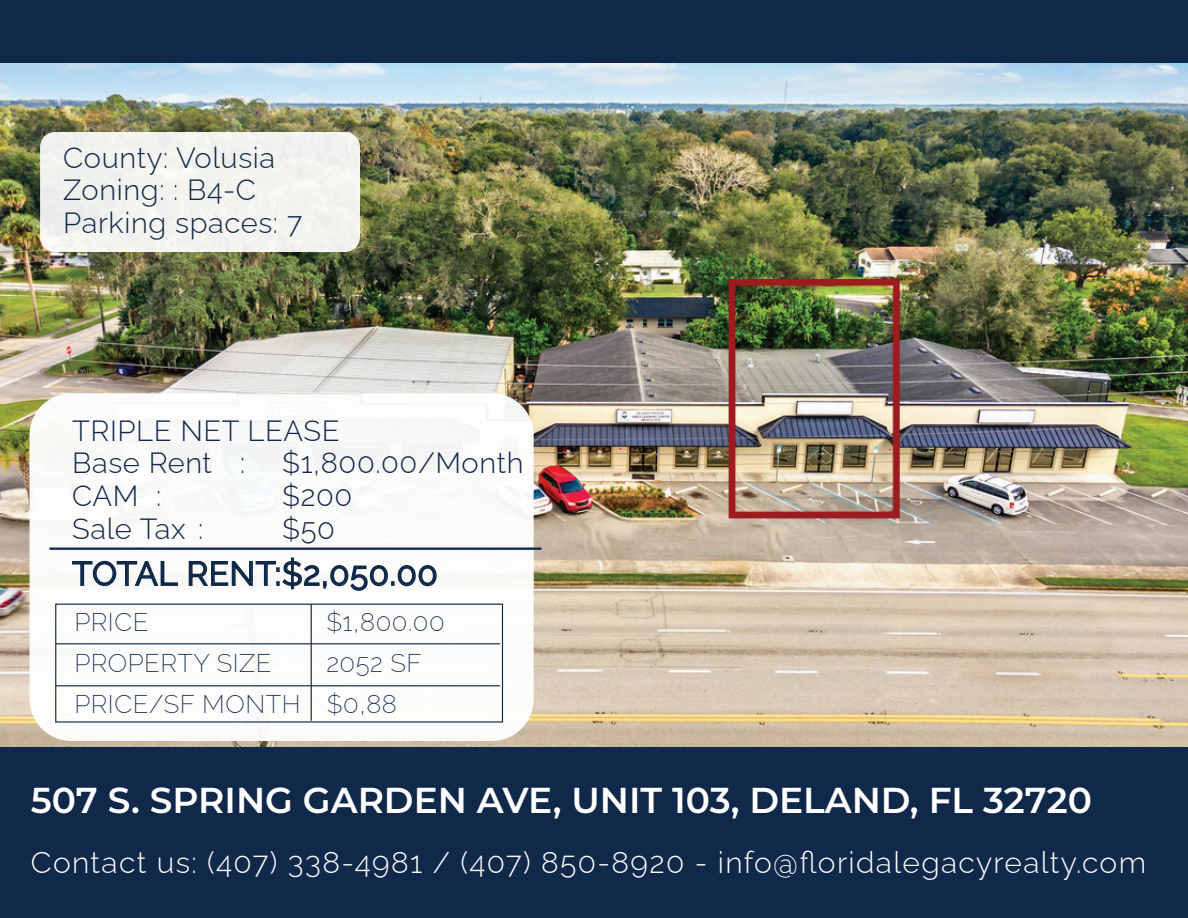
<style>
.page{position:relative;width:1188px;height:918px;background:#fff}
.page>*{position:absolute;margin:0;border:0;box-sizing:border-box;transform-origin:0 0}
.t1{font:600 36px "Montserrat";color:#fff}
.t2{font:33px "Raleway Thin 400";letter-spacing:.02em;color:#102849}
.t3{font:30px "Raleway Thin 300";letter-spacing:.045em;color:#fff}
.t4{font:29.1px/32.7px "Raleway Thin 300";letter-spacing:.02em;color:#102849}
.t5{font:25.65px/40.8px "Raleway Thin 200";letter-spacing:.02em;color:#102849}
</style>
<div class="page">
<img style="left:0;top:62px;width:1188px;height:686px">
<div style="left:0;top:0;width:1188px;height:62px;background:#102849"></div>
<div style="left:30px;top:393px;width:504px;height:348px;background:#fff;border-radius:42px"></div>
<svg style="left:72px;top:560px;width:106px;height:27px"></svg>
<svg style="left:188px;top:557px;width:249px;height:34px"></svg>
<hr style="left:50px;top:548px;width:492px;height:2px;background:#102849">
<div style="left:55px;top:604px;width:448px;height:119px;border:1px solid #102849"></div>
<hr style="left:56px;top:643px;width:444px;height:1px;background:#102849">
<hr style="left:56px;top:685px;width:444px;height:1px;background:#102849">
<hr style="left:311px;top:604px;width:1px;height:117px;background:#231f20">
<div style="left:0;top:748px;width:1188px;height:170px;background:#102849"></div>
<div style="left:40px;top:132px;width:320px;height:120px;background:#f3f3ef;border-radius:15px"></div>
<p class="t4" style="left:63px;top:138px;width:241px">County: Volusia<br>Zoning: : B4-C<br>Parking spaces: 7</p>
<p class="t4" style="left:72px;top:411px;width:269px">TRIPLE NET LEASE<br>Base Rent :</p>
<p class="t4" style="left:282px;top:444px;width:243px">$1,800.00/Month</p>
<p class="t4" style="left:72px;top:476px;width:91px">CAM :</p>
<p class="t4" style="left:282px;top:476px;width:72px">$200</p>
<p class="t4" style="left:72px;top:509px;width:133px">Sale Tax :</p>
<p class="t4" style="left:282px;top:509px;width:54px">$50</p>
<p class="t2" style="left:72px;top:547px;width:367px">TOTAL RENT: $2,050.00</p>
<p class="t5" style="left:74px;top:599px;width:76px">PRICE</p>
<p class="t5" style="left:326px;top:599px;width:120px">$1,800.00</p>
<p class="t5" style="left:74px;top:640px;width:199px">PROPERTY SIZE</p>
<p class="t5" style="left:74px;top:640px;width:349px;text-indent:252px">2052 SF<br>PRICE/SF MONTH $0,88</p>
<p class="t1" style="left:31px;top:776px;width:1063px">507 S. SPRING GARDEN AVE, UNIT 103, DELAND, FL 32720</p>
<p class="t3" style="left:31px;top:838px;width:1117px">Contact us: (407) 338-4981 / (407) 850-8920 - info@floridalegacyrealty.com</p>
</div>
